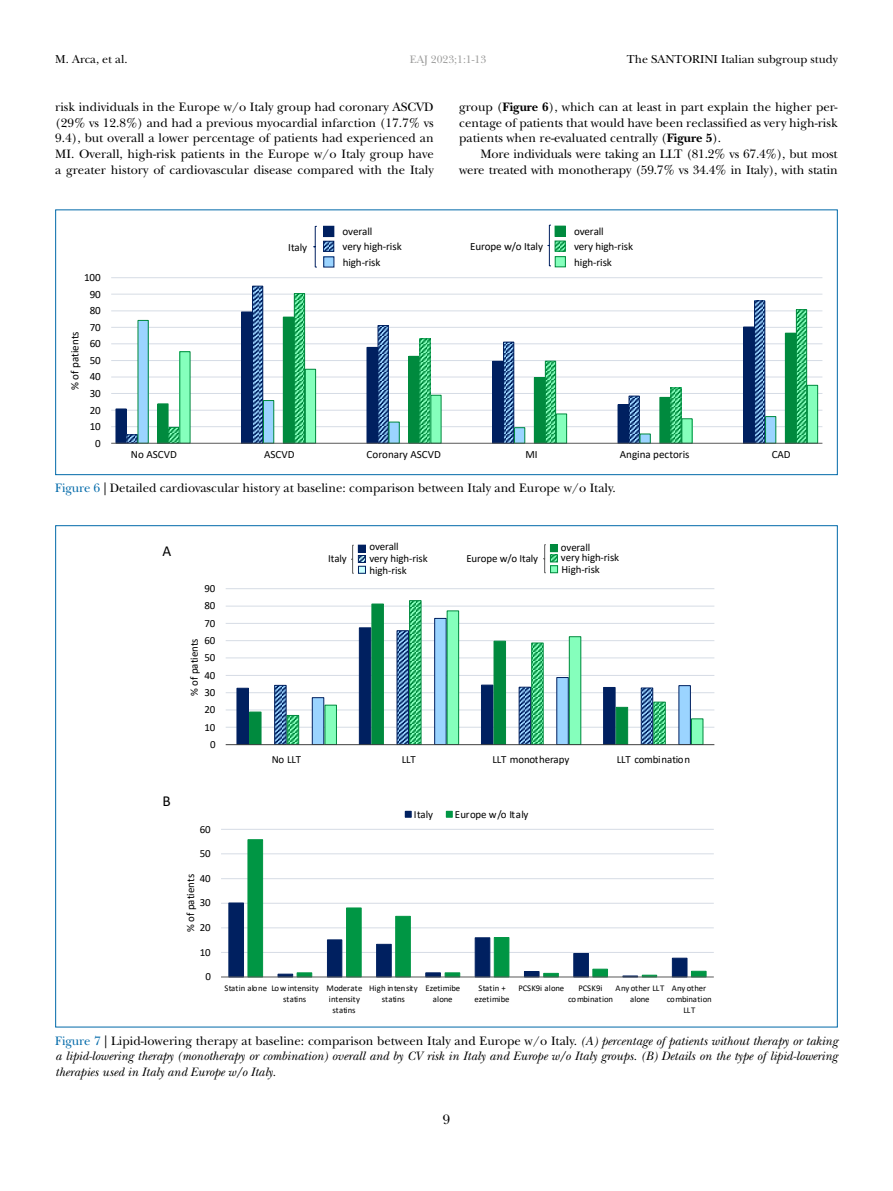
<style>
.page{position:relative;width:893px;height:1191px;background:#fff}
.page>*{position:absolute;margin:0;border:0;box-sizing:border-box;transform-origin:0 0}
.t1{font:15.3px "Calibri";color:#000}
.t2{font:14.25px "New Baskerville Std";color:#000}
.DIDASCALIA_Testo_Ner{font:12.75px/15.8px "New Baskerville Std";color:#000;text-align:justify}
.DIDASCALIA_Testo_Ner-2{font:italic 12.75px/15.8px "New Baskerville Std";color:#000;text-align:justify}
.t3{font:12px "New Baskerville Std";color:#000}
.t4{font:11.25px "New Baskerville Std";color:#9d9d9c}
.t5{font:11.1px/15.6px "Calibri";letter-spacing:-.005em;color:#000}
.t6{font:10.95px/12.3px "Calibri";letter-spacing:-.01em;color:#000}
.t7{font:8.7px/10.6px "Calibri";color:#000;text-align:center}
.t8{font:8.7px/10.6px "Calibri";letter-spacing:.02em;color:#000;text-align:center}
.s1{font-weight:700}
.s2{color:#0069a9}
.s3{font-style:normal;color:#0069a9}
.s4{font-style:normal}
</style>
<div class="page">
<svg style="left:111px;top:225px;width:712px;height:219px"></svg>
<div style="left:555px;top:226px;width:10px;height:10px;background:#008a3e"></div>
<div style="left:555px;top:226px;width:10px;height:11px;border:1px solid #008a3e"></div>
<svg style="left:557px;top:243px;width:6px;height:6px"></svg>
<div style="left:555px;top:241px;width:10px;height:10px;border:1px solid #008a3e"></div>
<div style="left:555px;top:257px;width:10px;height:10px;background:#85ffbc"></div>
<div style="left:555px;top:256px;width:11px;height:11px;border:1px solid #008a3e"></div>
<svg style="left:547px;top:224px;width:5px;height:42px"></svg>
<div style="left:55px;top:209px;width:783px;height:266px;border:1px solid #0069a9"></div>
<hr style="left:226px;top:727px;width:488px;height:1px;background:#d6dce5">
<hr style="left:226px;top:709px;width:488px;height:1px;background:#d6dce5">
<hr style="left:226px;top:692px;width:488px;height:1px;background:#d6dce5">
<hr style="left:226px;top:675px;width:488px;height:1px;background:#d6dce5">
<hr style="left:226px;top:657px;width:488px;height:1px;background:#d6dce5">
<hr style="left:226px;top:640px;width:488px;height:1px;background:#d6dce5">
<hr style="left:226px;top:623px;width:488px;height:1px;background:#d6dce5">
<hr style="left:226px;top:606px;width:488px;height:1px;background:#d6dce5">
<hr style="left:226px;top:588px;width:488px;height:1px;background:#d6dce5">
<svg style="left:236px;top:657px;width:13px;height:87px"></svg>
<svg style="left:249px;top:605px;width:38px;height:139px"></svg>
<svg style="left:274px;top:630px;width:13px;height:114px"></svg>
<svg style="left:287px;top:600px;width:379px;height:144px"></svg>
<svg style="left:312px;top:618px;width:379px;height:126px"></svg>
<div style="left:325px;top:705px;width:11px;height:39px;background:#85ffbc"></div>
<div style="left:325px;top:705px;width:12px;height:39px;border:1px solid #008a3e"></div>
<div style="left:447px;top:611px;width:12px;height:133px;background:#85ffbc"></div>
<div style="left:447px;top:610px;width:12px;height:134px;border:1px solid #008a3e"></div>
<div style="left:569px;top:636px;width:12px;height:108px;background:#85ffbc"></div>
<div style="left:569px;top:636px;width:12px;height:108px;border:1px solid #008a3e"></div>
<div style="left:691px;top:719px;width:12px;height:25px;background:#85ffbc"></div>
<div style="left:691px;top:718px;width:12px;height:26px;border:1px solid #008a3e"></div>
<hr style="left:226px;top:744px;width:488px;height:1px;background:#404040">
<div style="left:358px;top:545px;width:7px;height:7px;background:#002060"></div>
<div style="left:358px;top:544px;width:8px;height:9px;border:1px solid #002060"></div>
<svg style="left:360px;top:557px;width:4px;height:3px"></svg>
<div style="left:358px;top:555px;width:8px;height:7px;border:1px solid #002060"></div>
<svg style="left:351px;top:544px;width:3px;height:30px"></svg>
<div style="left:358px;top:566px;width:7px;height:7px;background:#cff"></div>
<div style="left:358px;top:566px;width:8px;height:7px;border:1px solid #002060"></div>
<div style="left:550px;top:544px;width:7px;height:7px;background:#008a3e"></div>
<div style="left:550px;top:544px;width:8px;height:8px;border:1px solid #008a3e"></div>
<svg style="left:552px;top:557px;width:4px;height:3px"></svg>
<div style="left:550px;top:555px;width:8px;height:7px;border:1px solid #008a3e"></div>
<svg style="left:543px;top:544px;width:3px;height:29px"></svg>
<div style="left:550px;top:566px;width:8px;height:7px;background:#85ffbc"></div>
<div style="left:550px;top:565px;width:8px;height:8px;border:1px solid #008a3e"></div>
<hr style="left:221px;top:952px;width:493px;height:1px;background:#d6dce5">
<hr style="left:221px;top:927px;width:493px;height:1px;background:#d6dce5">
<hr style="left:221px;top:903px;width:493px;height:1px;background:#d6dce5">
<hr style="left:221px;top:878px;width:493px;height:1px;background:#d6dce5">
<hr style="left:221px;top:853px;width:493px;height:1px;background:#d6dce5">
<hr style="left:221px;top:829px;width:493px;height:1px;background:#d6dce5">
<svg style="left:228px;top:902px;width:19px;height:74px"></svg>
<svg style="left:247px;top:839px;width:460px;height:137px"></svg>
<hr style="left:221px;top:976px;width:493px;height:1px;background:#595959">
<div style="left:405px;top:811px;width:7px;height:6px;border:1px solid #002060"></div>
<div style="left:446px;top:811px;width:7px;height:6px;border:1px solid #009644"></div>
<p class="t3" style="left:55px;top:53px;width:74px">M. Arca, et al.</p>
<p class="t4" style="left:410px;top:53px;width:78px">EAJ 2023;1:1-13</p>
<p class="t3" style="left:627px;top:53px;width:212px">The SANTORINI Italian subgroup study</p>
<p class="DIDASCALIA_Testo_Ner" style="left:55px;top:99px;width:380px">risk individuals in the Europe w/o Italy group had coronary ASCVD (29% vs 12.8%) and had a previous myocardial infarction (17.7% vs 9.4), but overall a lower percentage of patients had experienced an MI. Overall, high-risk patients in the Europe w/o Italy group have a greater history of cardiovascular disease compared with the Italy</p>
<p class="DIDASCALIA_Testo_Ner" style="left:459px;top:99px;width:380px">group (<span class="s1">Figure 6</span>), which can at least in part explain the higher per&shy;centage of patients that would have been reclassified as very high-risk patients when re-evaluated centrally (<span class="s1">Figure 5</span>).</p>
<p class="DIDASCALIA_Testo_Ner" style="left:459px;top:146px;width:380px;text-align:right">More individuals were taking an LLT (81.2% vs 67.4%), but most were treated with monotherapy (59.7% vs 34.4% in Italy), with statin</p>
<p class="t5" style="left:84px;top:269px;width:18px">100</p>
<p class="t5" style="left:90px;top:286px;width:13px">90</p>
<p class="t5" style="left:67px;top:390px;width:60px;rotate:-90deg">% of patients</p>
<p class="t5" style="left:90px;top:302px;width:13px">80</p>
<p class="t5" style="left:90px;top:319px;width:13px">70</p>
<p class="t5" style="left:90px;top:335px;width:13px">60</p>
<p class="t5" style="left:90px;top:352px;width:13px">50</p>
<p class="t5" style="left:90px;top:369px;width:13px">40</p>
<p class="t5" style="left:90px;top:385px;width:13px">30</p>
<p class="t5" style="left:90px;top:402px;width:13px">20</p>
<p class="t5" style="left:90px;top:418px;width:13px">10</p>
<p class="t5" style="left:95px;top:435px;width:7px">0</p>
<p class="t5" style="left:343px;top:224px;width:31px">overall</p>
<p class="t5" style="left:288px;top:239px;width:20px">Italy</p>
<p class="t5" style="left:343px;top:238px;width:61px">very high-risk high-risk</p>
<p class="t5" style="left:574px;top:224px;width:31px">overall</p>
<p class="t5" style="left:470px;top:238px;width:74px">Europe w/o Italy</p>
<p class="t5" style="left:574px;top:238px;width:61px">very high-risk high-risk</p>
<p class="t5" style="left:131px;top:446px;width:47px">No ASCVD</p>
<p class="t5" style="left:264px;top:446px;width:32px">ASCVD</p>
<p class="t5" style="left:367px;top:446px;width:76px">Coronary ASCVD</p>
<p class="t5" style="left:525px;top:446px;width:14px">MI</p>
<p class="t5" style="left:620px;top:446px;width:71px">Angina pectoris</p>
<p class="t5" style="left:772px;top:446px;width:21px">CAD</p>
<p class="DIDASCALIA_Testo_Ner" style="left:55px;top:480px;width:562px"><span class="s2">Figure 6</span> | Detailed cardiovascular history at baseline: comparison between Italy and Europe w/o Italy.</p>
<p class="t1" style="left:163px;top:540px;width:10px">A</p>
<p class="t1" style="left:163px;top:790px;width:10px">B</p>
<p class="t6" style="left:205px;top:582px;width:12px">90</p>
<p class="t6" style="left:205px;top:599px;width:12px">80</p>
<p class="t6" style="left:205px;top:616px;width:12px">70</p>
<p class="t6" style="left:205px;top:634px;width:12px">60</p>
<p class="t6" style="left:188px;top:696px;width:60px;rotate:-90deg">% of patients</p>
<p class="t6" style="left:205px;top:651px;width:12px">50</p>
<p class="t6" style="left:205px;top:668px;width:12px">40</p>
<p class="t6" style="left:205px;top:686px;width:12px">30</p>
<p class="t6" style="left:205px;top:703px;width:12px">20</p>
<p class="t6" style="left:205px;top:720px;width:12px">10</p>
<p class="t6" style="left:210px;top:738px;width:7px">0</p>
<p class="t6" style="left:369px;top:540px;width:31px">overall</p>
<p class="t6" style="left:328px;top:552px;width:20px">Italy</p>
<p class="t6" style="left:369px;top:551px;width:60px">very high-risk high-risk</p>
<p class="t6" style="left:561px;top:541px;width:31px">overall</p>
<p class="t6" style="left:466px;top:551px;width:73px">Europe w/o Italy</p>
<p class="t6" style="left:561px;top:551px;width:60px;line-height:11.7px">very high-risk<br>High-risk</p>
<p class="t6" style="left:272px;top:752px;width:31px">No LLT</p>
<p class="t6" style="left:402px;top:752px;width:16px">LLT</p>
<p class="t6" style="left:492px;top:752px;width:78px">LLT monotherapy</p>
<p class="t6" style="left:617px;top:752px;width:75px">LLT combination</p>
<p class="t6" style="left:200px;top:822px;width:12px">60</p>
<p class="t6" style="left:200px;top:847px;width:12px">50</p>
<p class="t6" style="left:184px;top:932px;width:59px;rotate:-90deg">% of patients</p>
<p class="t6" style="left:200px;top:871px;width:12px">40</p>
<p class="t6" style="left:200px;top:896px;width:12px">30</p>
<p class="t6" style="left:200px;top:921px;width:12px">20</p>
<p class="t6" style="left:200px;top:945px;width:12px">10</p>
<p class="t6" style="left:205px;top:970px;width:7px">0</p>
<p class="t6" style="left:414px;top:807px;width:21px">Italy</p>
<p class="t6" style="left:455px;top:807px;width:75px">Europe w/o Italy</p>
<p class="t8" style="left:283px;top:982px;width:37px;text-align:left;text-indent:-59px">Statin alone Low intensity statins</p>
<p class="t8" style="left:326px;top:982px;width:37px">Moderate intensity statins</p>
<p class="t7" style="left:369px;top:982px;width:50px">High intensity statins</p>
<p class="t7" style="left:425px;top:982px;width:36px">Ezetimibe alone</p>
<p class="t8" style="left:475px;top:982px;width:36px">Statin + ezetimibe</p>
<p class="t7" style="left:518px;top:982px;width:47px">PCSK9i alone</p>
<p class="t7" style="left:568px;top:982px;width:46px">PCSK9i combination</p>
<p class="t7" style="left:616px;top:982px;width:50px">Any other LLT alone</p>
<p class="t7" style="left:667px;top:982px;width:46px">Any other combination<br>LLT</p>
<p class="DIDASCALIA_Testo_Ner-2" style="left:55px;top:1032px;width:784px"><span class="s3">Figure 7</span> <span class="s4">| Lipid-lowering therapy at baseline: comparison between Italy and Europe w/o Italy.</span> (A) percentage of patients without therapy or taking a lipid-lowering therapy (monotherapy or combination) overall and by CV risk in Italy and Europe w/o Italy groups. (B) Details on the type of lipid-lowering therapies used in Italy and Europe w/o Italy.</p>
<p class="t2" style="left:443px;top:1111px;width:9px">9</p>
</div>
